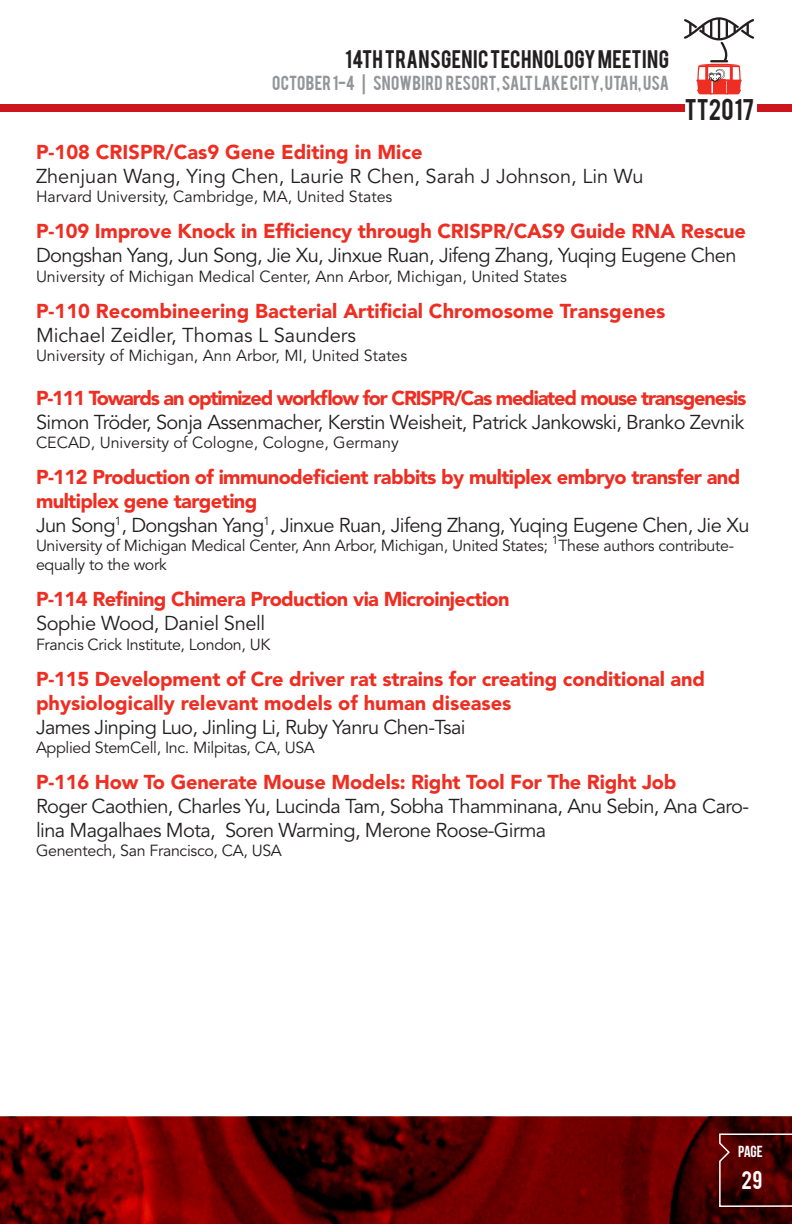
<style>
.page{position:relative;width:792px;height:1224px;background:#fff}
.page>*{position:absolute;margin:0;border:0;box-sizing:border-box;transform-origin:0 0}
.t1{font:23.6px "Bebas";color:#231f20}
.Paragraph_Style_1{font:20px/24px "Avenir LT Std";letter-spacing:-.03em;color:#231f20}
.Paragraph_Style_1-2{font:900 20px/24px "Avenir LT Std";letter-spacing:-.01em;color:#ee2e22}
.Paragraph_Style_1-3{font:900 20px/24px "Avenir LT Std";letter-spacing:-.03em;color:#ee2e22}
.Paragraph_Style_1-4{font:20px "Avenir LT Std";color:#231f20}
.Paragraph_Style_1-5{font:900 20px "Avenir LT Std";letter-spacing:-.06em;color:#ee2e22}
.t2{font:20px "Bebas";letter-spacing:.015em;color:#231f20}
.t3{font:20px "Bebas";color:#fff}
.Paragraph_Style_1-6{font:16px/19.2px "Avenir LT Std";letter-spacing:-.02em;color:#231f20}
.Paragraph_Style_1-7{font:16px "Avenir LT Std";color:#231f20}
.t4{font:16px "Bebas";letter-spacing:.02em;color:#939598}
.t5{font:16px "Bebas Neue";color:#fff}
</style>
<div class="page">
<img style="left:0;top:1116px;width:792px;height:108px">
<div style="left:0;top:104px;width:792px;height:8px;background:#cd151d"></div>
<svg style="left:718px;top:1133px;width:74px;height:75px;background:#520f0f"></svg>
<div style="left:685px;top:90px;width:72px;height:36px;background:#fff"></div>
<svg style="left:684px;top:17px;width:70px;height:77px"></svg>
<p class="t2" style="left:345px;top:45px;width:325px">14TH TRANSGENIC TECHNOLOGY MEETING</p>
<p class="t4" style="left:272px;top:72px;width:399px">OCTOBER 1-4 | SNOWBIRD RESORT, SALT LAKE CITY, UTAH, USA</p>
<p class="t1" style="left:685px;top:92px;width:71px">TT2017</p>
<p class="Paragraph_Style_1-2" style="left:36px;top:140px;width:388px">P-108 CRISPR/Cas9 Gene Editing in Mice</p>
<p class="Paragraph_Style_1-4" style="left:36px;top:165px;width:609px">Zhenjuan Wang, Ying Chen, Laurie R Chen, Sarah J Johnson, Lin Wu</p>
<p class="Paragraph_Style_1-7" style="left:36px;top:188px;width:358px">Harvard University, Cambridge, MA, United States</p>
<p class="Paragraph_Style_1-2" style="left:36px;top:219px;width:712px">P-109 Improve Knock in Efficiency through CRISPR/CAS9 Guide RNA Rescue</p>
<p class="Paragraph_Style_1" style="left:36px;top:244px;width:702px">Dongshan Yang, Jun Song, Jie Xu, Jinxue Ruan, Jifeng Zhang, Yuqing Eugene Chen</p>
<p class="Paragraph_Style_1-7" style="left:36px;top:267px;width:533px">University of Michigan Medical Center, Ann Arbor, Michigan, United States</p>
<p class="Paragraph_Style_1-2" style="left:36px;top:298px;width:631px">P-110 Recombineering Bacterial Artificial Chromosome Transgenes</p>
<p class="Paragraph_Style_1-4" style="left:36px;top:323px;width:322px">Michael Zeidler, Thomas L Saunders</p>
<p class="Paragraph_Style_1-7" style="left:36px;top:346px;width:373px">University of Michigan, Ann Arbor, MI, United States</p>
<p class="Paragraph_Style_1-5" style="left:36px;top:386px;width:712px">P-111 Towards an optimized workflow for CRISPR/Cas mediated mouse transgenesis</p>
<p class="Paragraph_Style_1" style="left:36px;top:410px;width:710px">Simon Tröder, Sonja Assenmacher, Kerstin Weisheit, Patrick Jankowski, Branko Zevnik</p>
<p class="Paragraph_Style_1-7" style="left:36px;top:433px;width:364px">CECAD, University of Cologne, Cologne, Germany</p>
<p class="Paragraph_Style_1-3" style="left:36px;top:465px;width:706px">P-112 Production of immunodeficient rabbits by multiplex embryo transfer and multiplex gene targeting</p>
<p class="Paragraph_Style_1" style="left:36px;top:514px;width:715px">Jun Song<sup>1</sup>, Dongshan Yang<sup>1</sup>, Jinxue Ruan, Jifeng Zhang, Yuqing Eugene Chen, Jie Xu</p>
<p class="Paragraph_Style_1-6" style="left:36px;top:536px;width:700px">University of Michigan Medical Center, Ann Arbor, Michigan, United States; <sup>1</sup>These authors contribute&shy;equally to the work</p>
<p class="Paragraph_Style_1-3" style="left:36px;top:587px;width:475px">P-114 Refining Chimera Production via Microinjection</p>
<p class="Paragraph_Style_1" style="left:36px;top:612px;width:231px">Sophie Wood, Daniel Snell</p>
<p class="Paragraph_Style_1-6" style="left:36px;top:635px;width:236px">Francis Crick Institute, London, UK</p>
<p class="Paragraph_Style_1-2" style="left:36px;top:666px;width:670px">P-115 Development of Cre driver rat strains for creating conditional and physiologically relevant models of human diseases</p>
<p class="Paragraph_Style_1" style="left:36px;top:715px;width:431px">James Jinping Luo, Jinling Li, Ruby Yanru Chen-Tsai</p>
<p class="Paragraph_Style_1-6" style="left:36px;top:738px;width:280px">Applied StemCell, Inc. Milpitas, CA, USA</p>
<p class="Paragraph_Style_1-2" style="left:36px;top:770px;width:642px">P-116 How To Generate Mouse Models: Right Tool For The Right Job</p>
<p class="Paragraph_Style_1" style="left:36px;top:794px;width:715px">Roger Caothien, Charles Yu, Lucinda Tam, Sobha Thamminana, Anu Sebin, Ana Caro&shy;lina Magalhaes Mota, Soren Warming, Merone Roose-Girma</p>
<p class="Paragraph_Style_1-6" style="left:36px;top:841px;width:247px">Genentech, San Francisco, CA, USA</p>
<p class="t5" style="left:738px;top:1143px;width:26px">PAGE</p>
<p class="t3" style="left:741px;top:1165px;width:22px">29</p>
</div>
